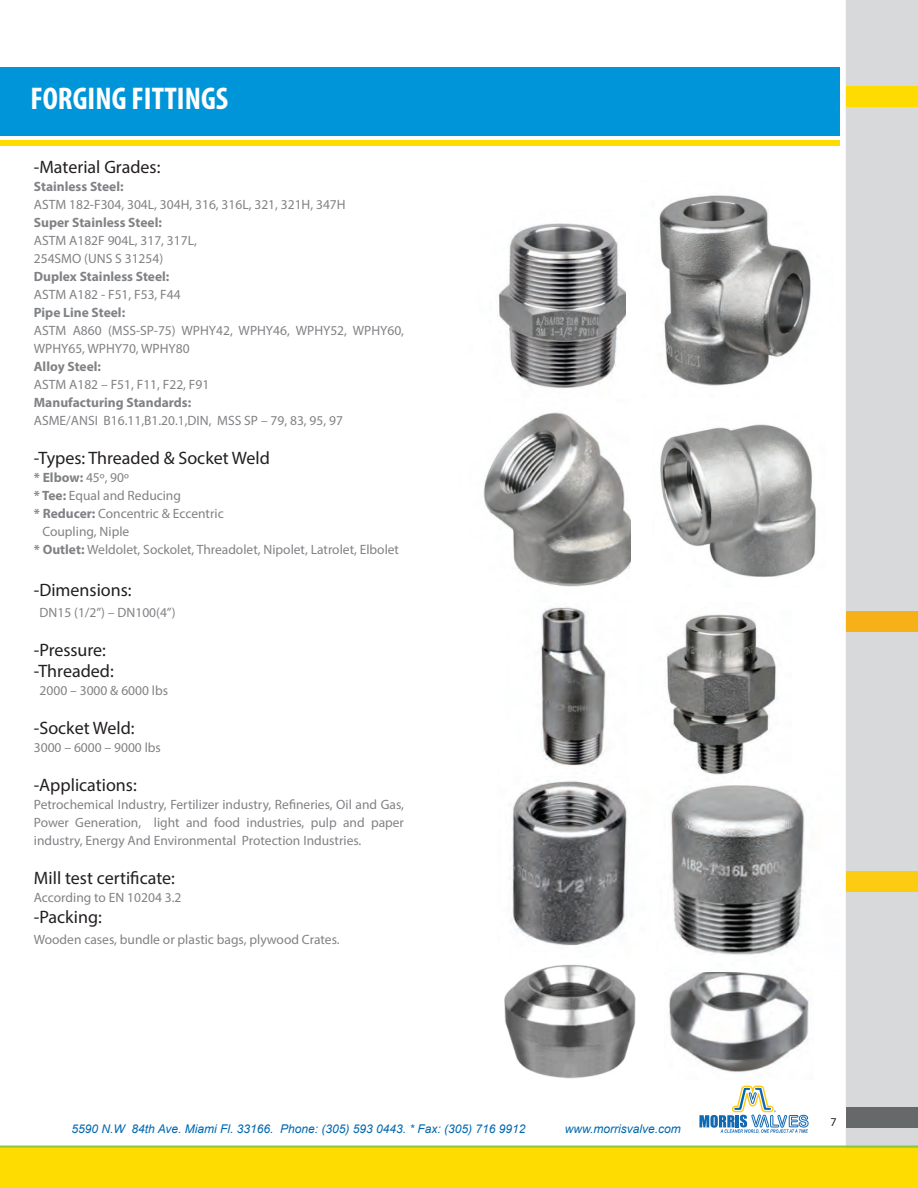
<style>
.page{position:relative;width:918px;height:1188px;background:#fff}
.page>*{position:absolute;margin:0;border:0;box-sizing:border-box;transform-origin:0 0}
.t1{font:700 condensed 31.5px "Myriad Pro";color:#fff}
.t2{font:18px/21px "Myriad Pro";color:#231f20}
.t3{font:13.5px/18px "Myriad Pro";color:#808285}
.t4{font:700 13.5px "Myriad Pro";color:#808285}
.t5{font:italic 12px "Arial";color:#0067af}
.t6{font:12px "Myriad Pro";color:#231f20}
.s1{font-weight:400}
.s2{font-weight:700}
</style>
<div class="page">
<div style="left:846px;top:0;width:72px;height:1149px;background:#d8d9da"></div>
<div style="left:846px;top:1108px;width:72px;height:20px;background:#666969"></div>
<div style="left:847px;top:611px;width:71px;height:20px;background:#f7b118"></div>
<div style="left:847px;top:871px;width:71px;height:20px;background:#fccc12"></div>
<div style="left:847px;top:86px;width:71px;height:21px;background:#ffdc01"></div>
<svg style="left:699px;top:1086px;width:110px;height:47px"></svg>
<hr style="left:0;top:1146px;width:918px;height:2px;background:#8bc63e">
<div style="left:0;top:1149px;width:918px;height:39px;background:#ffdc01"></div>
<div style="left:0;top:67px;width:839px;height:69px;background:#0095d9"></div>
<div style="left:0;top:140px;width:839px;height:6px;background:#ffdc01"></div>
<img style="left:669px;top:972px;width:140px;height:101px">
<img style="left:504px;top:964px;width:132px;height:115px">
<img style="left:509px;top:780px;width:118px;height:166px">
<img style="left:670px;top:785px;width:135px;height:170px">
<img style="left:540px;top:606px;width:66px;height:160px">
<img style="left:667px;top:614px;width:111px;height:161px">
<img style="left:660px;top:424px;width:156px;height:153px">
<img style="left:483px;top:412px;width:147px;height:175px">
<img style="left:498px;top:223px;width:128px;height:165px">
<img style="left:659px;top:195px;width:152px;height:191px">
<h1 class="t1" style="left:30px;top:79px;width:199px">FORGING FITTINGS</h1>
<h2 class="t2" style="left:34px;top:156px;width:128px">-Material Grades:</h2>
<p class="t4" style="left:34px;top:177px;width:91px">Stainless Steel:</p>
<p class="t3" style="left:34px;top:195px;width:313px">ASTM 182-F304, 304L, 304H, 316, 316L, 321, 321H, 347H</p>
<p class="t4" style="left:34px;top:213px;width:130px">Super Stainless Steel:</p>
<p class="t3" style="left:34px;top:231px;width:164px">ASTM A182F 904L, 317, 317L,<br>254SMO (UNS S 31254)</p>
<p class="t4" style="left:34px;top:267px;width:137px">Duplex Stainless Steel:</p>
<p class="t3" style="left:34px;top:285px;width:148px">ASTM A182 - F51, F53, F44</p>
<p class="t4" style="left:34px;top:303px;width:93px">Pipe Line Steel:</p>
<p class="t3" style="left:34px;top:321px;width:372px">ASTM A860 (MSS-SP-75) WPHY42, WPHY46, WPHY52, WPHY60,<br>WPHY65, WPHY70, WPHY80</p>
<p class="t4" style="left:34px;top:357px;width:69px">Alloy Steel:</p>
<p class="t3" style="left:34px;top:375px;width:177px">ASTM A182 – F51, F11, F22, F91</p>
<p class="t4" style="left:34px;top:393px;width:159px">Manufacturing Standards:</p>
<p class="t3" style="left:34px;top:411px;width:311px">ASME/ANSI B16.11,B1.20.1,DIN, MSS SP – 79, 83, 95, 97</p>
<h2 class="t2" style="left:34px;top:448px;width:238px">-Types: Threaded &amp; Socket Weld</h2>
<p class="t4" style="left:34px;top:469px;width:97px">* Elbow: <span class="s1">45º, 90º</span></p>
<p class="t3" style="left:34px;top:487px;width:149px"><span class="s2">* Tee:</span> Equal and Reducing</p>
<p class="t3" style="left:34px;top:505px;width:191px"><span class="s2">* Reducer:</span> Concentric &amp; Eccentric</p>
<p class="t3" style="left:42px;top:523px;width:88px">Coupling, Niple</p>
<p class="t3" style="left:34px;top:541px;width:367px"><span class="s2">* Outlet:</span> Weldolet, Sockolet, Threadolet, Nipolet, Latrolet, Elbolet</p>
<h2 class="t2" style="left:34px;top:580px;width:99px">-Dimensions:</h2>
<p class="t3" style="left:40px;top:604px;width:138px">DN15 (1/2”) – DN100(4”)</p>
<h2 class="t2" style="left:34px;top:640px;width:81px">-Pressure: -Threaded:</h2>
<p class="t3" style="left:40px;top:682px;width:130px">2000 – 3000 &amp; 6000 lbs</p>
<h2 class="t2" style="left:34px;top:718px;width:102px">-Socket Weld:</h2>
<p class="t3" style="left:34px;top:739px;width:129px">3000 – 6000 – 9000 lbs</p>
<h2 class="t2" style="left:34px;top:775px;width:104px">-Applications:</h2>
<p class="t3" style="left:34px;top:796px;width:372px;text-align:justify">Petrochemical Industry, Fertilizer industry, Refineries, Oil and Gas, Power Generation, light and food industries, pulp and paper industry, Energy And Environmental Protection Industries.</p>
<h2 class="t2" style="left:34px;top:868px;width:143px">Mill test certificate:</h2>
<p class="t3" style="left:34px;top:889px;width:149px">According to EN 10204 3.2</p>
<h2 class="t2" style="left:34px;top:907px;width:70px">-Packing:</h2>
<p class="t3" style="left:34px;top:931px;width:307px">Wooden cases, bundle or plastic bags, plywood Crates.</p>
<p class="t5" style="left:71px;top:1121px;width:456px">5590 N.W 84th Ave. Miami Fl. 33166. Phone: (305) 593 0443. * Fax: (305) 716 9912</p>
<p class="t5" style="left:565px;top:1121px;width:118px">www.morrisvalve.com</p>
<p class="t6" style="left:830px;top:1115px;width:8px">7</p>
</div>
